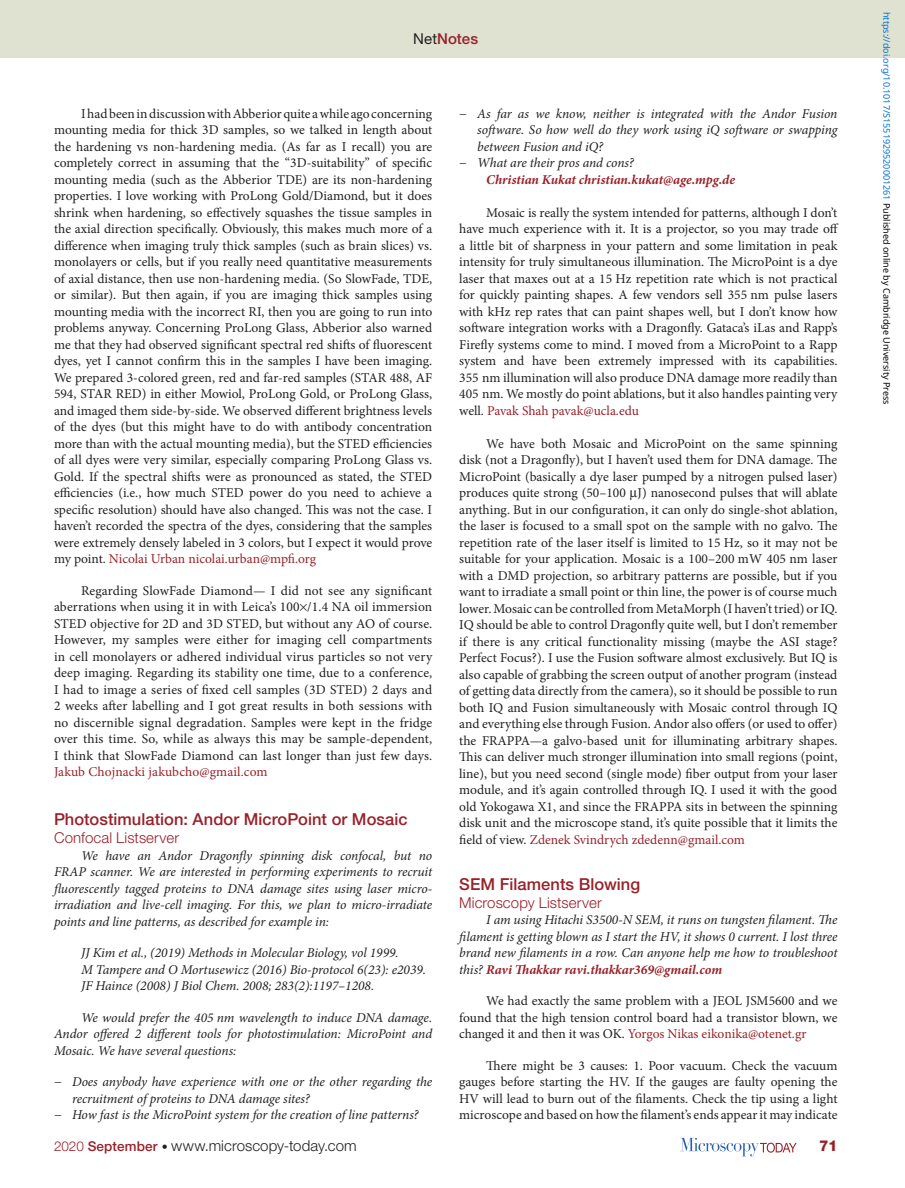
<style>
.page{position:relative;width:905px;height:1188px;background:#fff}
.page>*{position:absolute;margin:0;border:0;box-sizing:border-box;transform-origin:0 0}
.t1{font:500 16.5px "Helvetica Neue LT Std";color:#98212a}
.t2{font:300 15px "Helvetica Neue LT Std";letter-spacing:.005em;color:#231f20}
.t3{font:300 15px "Helvetica Neue LT Std";letter-spacing:.005em;color:#98212a}
.t4{font:500 15px "Helvetica Neue LT Std";letter-spacing:.005em;color:#98212a}
.t5{font:800 15px "Helvetica Neue LT Std";color:#98212a}
.t6{font:13.5px/16.5px "Minion Pro";color:#231f20;text-align:justify}
.t7{font:italic 13.5px/16.5px "Minion Pro";letter-spacing:-.005em;color:#231f20;text-align:justify}
.t8{font:italic 700 13.5px "Minion Pro";letter-spacing:-.005em;color:#98212a}
.t9{font:13.5px "Minion Pro";letter-spacing:.005em;color:#98212a}
.t10{font:9px "Noto Sans";color:#0172cf}
.s1{font-weight:400;color:#231f20}
.s2{color:#98212a}
.s3{font-style:normal}
.s4{font-weight:700;color:#98212a}
.s5{font-size:13.5px;color:#98212a}
.s6{font-weight:500;font-size:13.5px;color:#98212a}
.s7{font-size:12px}
.s8{color:#000}
</style>
<div class="page">
<div style="left:0;top:0;width:904px;height:58px;background:#e0e2d1"></div>
<svg style="left:680px;top:1138px;width:116px;height:18px"></svg>
<p class="t4" style="left:413px;top:30px;width:66px"><span class="s1">Net</span>Notes</p>
<p class="t6" style="left:54px;top:105px;width:380px;text-indent:27px">I had been in discussion with Abberior quite a while ago concerning mounting media for thick 3D samples, so we talked in length about the hardening vs non-hardening media. (As far as I recall) you are completely correct in assuming that the “3D-suitability” of specific mounting media (such as the Abberior TDE) are its non-hardening properties. I love working with ProLong Gold/Diamond, but it does shrink when hardening, so effectively squashes the tissue samples in the axial direction specifically. Obviously, this makes much more of a difference when imaging truly thick samples (such as brain slices) vs. monolayers or cells, but if you really need quantitative measurements of axial distance, then use non-hardening media. (So SlowFade, TDE, or similar). But then again, if you are imaging thick samples using mounting media with the incorrect RI, then you are going to run into problems anyway. Concerning ProLong Glass, Abberior also warned me that they had observed significant spectral red shifts of fluorescent dyes, yet I cannot confirm this in the samples I have been imaging.<br>We prepared 3-colored green, red and far-red samples (STAR 488, AF 594, STAR RED) in either Mowiol, ProLong Gold, or ProLong Glass, and imaged them side-by-side. We observed different brightness levels of the dyes (but this might have to do with antibody concentration more than with the actual mounting media), but the STED efficiencies of all dyes were very similar, especially comparing ProLong Glass vs.<br>Gold. If the spectral shifts were as pronounced as stated, the STED efficiencies (i.e., how much STED power do you need to achieve a specific resolution) should have also changed. This was not the case. I haven’t recorded the spectra of the dyes, considering that the samples were extremely densely labeled in 3 colors, but I expect it would prove my point. <span class="s2">Nicolai Urban nicolai.urban@mpfi.org</span></p>
<p class="t6" style="left:54px;top:582px;width:380px;text-indent:27px">Regarding SlowFade Diamond— I did not see any significant aberrations when using it in with Leica’s 100 /1.4 NA oil immersion STED objective for 2D and 3D STED, but without any AO of course.<br>However, my samples were either for imaging cell compartments in cell monolayers or adhered individual virus particles so not very deep imaging. Regarding its stability one time, due to a conference, I had to image a series of fixed cell samples (3D STED) 2 days and 2 weeks after labelling and I got great results in both sessions with no discernible signal degradation. Samples were kept in the fridge over this time. So, while as always this may be sample-dependent, I think that SlowFade Diamond can last longer than just few days.</p>
<p class="t9" style="left:54px;top:763px;width:215px">Jakub Chojnacki jakubcho@gmail.com</p>
<p class="t1" style="left:54px;top:809px;width:355px">Photostimulation: Andor MicroPoint or Mosaic</p>
<p class="t3" style="left:54px;top:829px;width:127px">Confocal Listserver</p>
<p class="t7" style="left:54px;top:847px;width:380px;text-indent:27px">We have an Andor Dragonfly spinning disk confocal, but no FRAP scanner. We are interested in performing experiments to recruit fluorescently tagged proteins to DNA damage sites using laser micro&shy;irradiation and live-cell imaging. For this, we plan to micro-irradiate points and line patterns, as described for example in:</p>
<p class="t7" style="left:81px;top:944px;width:346px;text-align:left">JJ Kim et al., (2019) Methods in Molecular Biology, vol 1999.<br>M Tampere and O Mortusewicz (2016) Bio-protocol 6(23): e2039.<br>JF Haince (2008) J Biol Chem. 2008; 283(2):1197–1208.</p>
<p class="t7" style="left:54px;top:1009px;width:380px;text-indent:27px">We would prefer the 405 nm wavelength to induce DNA damage.<br>Andor offered 2 different tools for photostimulation: MicroPoint and Mosaic. We have several questions:</p>
<p class="t7" style="left:54px;top:1073px;width:380px"><span class="s3">−</span> Does anybody have experience with one or the other regarding the</p>
<p class="t7" style="left:72px;top:1090px;width:239px">recruitment of proteins to DNA damage sites?</p>
<p class="t7" style="left:54px;top:1106px;width:366px"><span class="s3">−</span> How fast is the MicroPoint system for the creation of line patterns?</p>
<p class="t7" style="left:459px;top:105px;width:380px"><span class="s3">−</span> As far as we know, neither is integrated with the Andor Fusion</p>
<p class="t7" style="left:477px;top:122px;width:362px">software. So how well do they work using iQ software or swapping</p>
<p class="t7" style="left:477px;top:138px;width:127px">between Fusion and iQ?</p>
<p class="t7" style="left:459px;top:155px;width:176px"><span class="s3">−</span> What are their pros and cons?</p>
<p class="t8" style="left:486px;top:170px;width:250px">Christian Kukat christian.kukat@age.mpg.de</p>
<p class="t6" style="left:459px;top:204px;width:381px;text-indent:27px">Mosaic is really the system intended for patterns, although I don’t have much experience with it. It is a projector, so you may trade off a little bit of sharpness in your pattern and some limitation in peak intensity for truly simultaneous illumination. The MicroPoint is a dye laser that maxes out at a 15 Hz repetition rate which is not practical for quickly painting shapes. A few vendors sell 355 nm pulse lasers with kHz rep rates that can paint shapes well, but I don’t know how software integration works with a Dragonfly. Gataca’s iLas and Rapp’s Firefly systems come to mind. I moved from a MicroPoint to a Rapp system and have been extremely impressed with its capabilities.<br>355 nm illumination will also produce DNA damage more readily than 405 nm. We mostly do point ablations, but it also handles painting very well. <span class="s2">Pavak Shah pavak@ucla.edu</span></p>
<p class="t6" style="left:459px;top:435px;width:380px;text-indent:27px">We have both Mosaic and MicroPoint on the same spinning disk (not a Dragonfly), but I haven’t used them for DNA damage. The MicroPoint (basically a dye laser pumped by a nitrogen pulsed laser) produces quite strong (50–100 J) nanosecond pulses that will ablate anything. But in our configuration, it can only do single-shot ablation, the laser is focused to a small spot on the sample with no galvo. The repetition rate of the laser itself is limited to 15 Hz, so it may not be suitable for your application. Mosaic is a 100–200 mW 405 nm laser with a DMD projection, so arbitrary patterns are possible, but if you want to irradiate a small point or thin line, the power is of course much lower. Mosaic can be controlled from MetaMorph (I haven’t tried) or IQ.<br>IQ should be able to control Dragonfly quite well, but I don’t remember if there is any critical functionality missing (maybe the ASI stage?<br>Perfect Focus?). I use the Fusion software almost exclusively. But IQ is also capable of grabbing the screen output of another program (instead of getting data directly from the camera), so it should be possible to run both IQ and Fusion simultaneously with Mosaic control through IQ and everything else through Fusion. Andor also offers (or used to offer) the FRAPPA—a galvo-based unit for illuminating arbitrary shapes.<br>This can deliver much stronger illumination into small regions (point, line), but you need second (single mode) fiber output from your laser module, and it’s again controlled through IQ. I used it with the good old Yokogawa X1, and since the FRAPPA sits in between the spinning disk unit and the microscope stand, it’s quite possible that it limits the field of view. <span class="s2">Zdenek Svindrych zdedenn@gmail.com</span></p>
<p class="t1" style="left:459px;top:874px;width:182px">SEM Filaments Blowing</p>
<p class="t3" style="left:459px;top:893px;width:144px">Microscopy Listserver</p>
<p class="t7" style="left:459px;top:911px;width:380px;text-indent:27px">I am using Hitachi S3500-N SEM, it runs on tungsten filament. The filament is getting blown as I start the HV, it shows 0 current. I lost three brand new filaments in a row. Can anyone help me how to troubleshoot this? <span class="s4">Ravi Thakkar ravi.thakkar369@gmail.com</span></p>
<p class="t6" style="left:459px;top:993px;width:380px;text-indent:27px">We had exactly the same problem with a JEOL JSM5600 and we found that the high tension control board had a transistor blown, we changed it and then it was OK. <span class="s2">Yorgos Nikas eikonika@otenet.gr</span></p>
<p class="t6" style="left:459px;top:1057px;width:380px;text-indent:27px">There might be 3 causes: 1. Poor vacuum. Check the vacuum gauges before starting the HV. If the gauges are faulty opening the HV will lead to burn out of the filaments. Check the tip using a light microscope and based on how the filament’s ends appear it may indicate</p>
<p class="t2" style="left:54px;top:1137px;width:304px"><span class="s5">2020</span> <span class="s6">September</span> <span class="s7">•</span> www.microscopy-today.com</p>
<p class="t5" style="left:819px;top:1137px;width:20px">71</p>
<p class="t10" style="left:893px;top:12px;width:394px;rotate:90deg">https://doi.org/10.1017/S1551929520001261 <span class="s8">Published online by Cambridge University Press</span></p>
</div>
